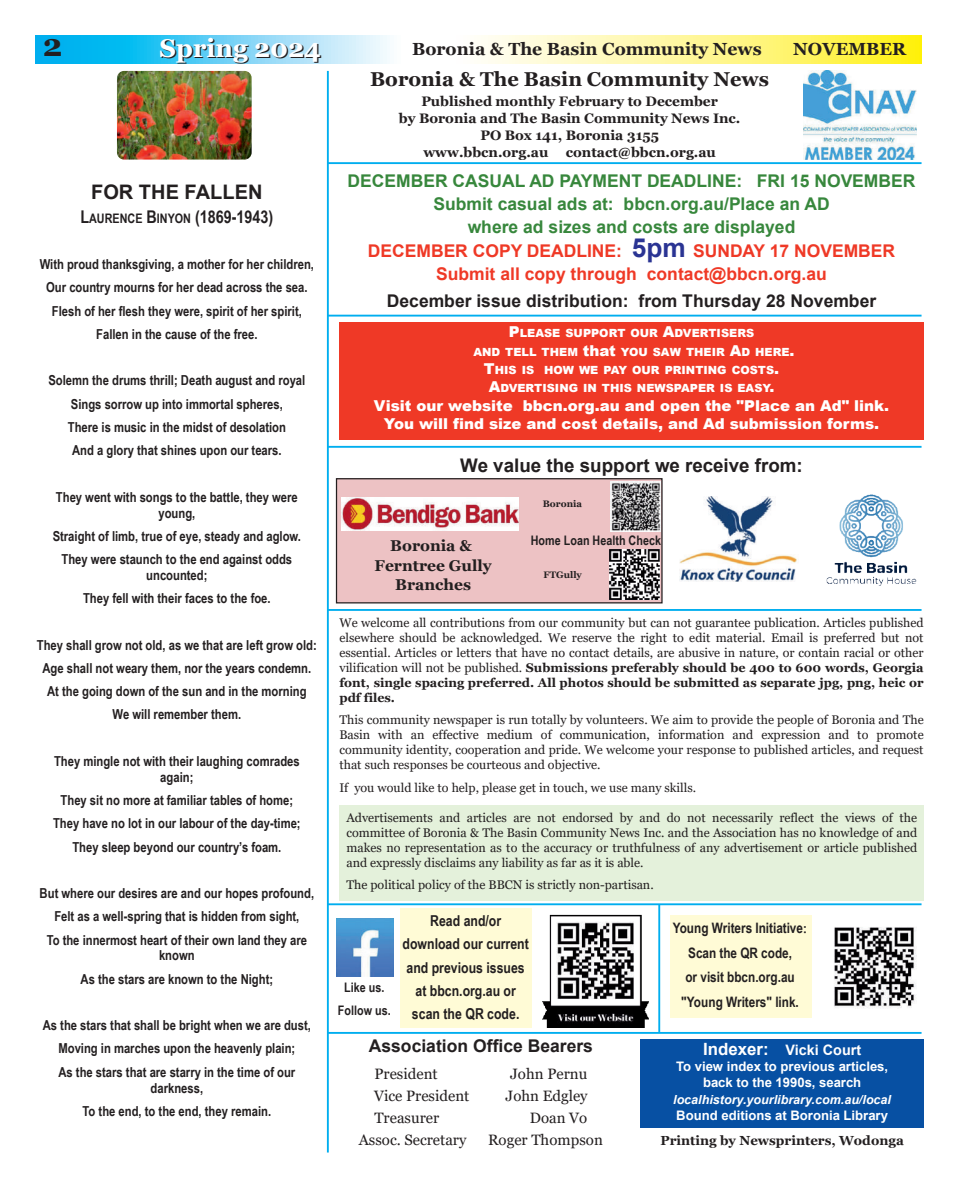
<style>
.page{position:relative;width:957px;height:1188px;background:#fff}
.page>*{position:absolute;margin:0;border:0;box-sizing:border-box;transform-origin:0 0}
.t1{font:700 31.25px "Georgia";color:#231f20}
.t2{font:700 25.62px "Georgia";color:#231f20}
.t3{font:700 20px "Georgia";color:#231f20}
.t4{font:700 20px "Arial";letter-spacing:.005em;color:#231f20}
.t5{font:700 18.75px "Arial";color:#231f20}
.t6{font:700 17.5px/23.2px "Arial";color:#37873c;text-align:center}
.t7{font:700 17.5px "Arial";color:#231f20}
.t8{font:700 17.5px "Georgia";color:#231f20}
.t9{font:700 17.5px "Arial Narrow";color:#231f20}
.t10{font:700 15.62px/19.5px "Georgia";color:#231f20;text-align:center}
.t11{font:900 15px/18.2px "Arial";color:#fff;text-align:center}
.t12{font:15px "Georgia";color:#231f20}
.t13{font:700 15px/23.2px "Arial Narrow";color:#231f20;text-align:center}
.t14{font:700 14.38px/24.5px "Arial Narrow";color:#231f20;text-align:center}
.t15{font:700 14.38px "Arial";color:#fff}
.t16{font:700 13.75px/23.2px "Arial Narrow";color:#231f20;text-align:center}
.t17{font:700 13.75px "Georgia";color:#231f20}
.t18{font:700 13.12px/16.2px "Arial";color:#fff;text-align:center}
.t19{font:700 13.12px/23.2px "Arial Narrow";color:#231f20;text-align:center}
.t20{font:700 13.12px "Georgia";color:#231f20}
.t21{font:12.5px/15px "Georgia";color:#231f20;text-align:justify}
.t22{font:italic 700 12.5px "Arial";letter-spacing:.005em;color:#fff}
.t23{font:900 11.25px/18.2px "Arial";color:#fff;text-align:center}
.t24{font:700 9.38px "Georgia";letter-spacing:.005em;color:#231f20}
.s1{font-size:13.12px}
.s2{color:#ef3926}
.s3{font-size:26.25px;color:#2a3493}
.s4{font-size:15px}
.s5{font-weight:700}
.s6{font-family:"Georgia";font-weight:400}
.s7{font-size:16.88px}
</style>
<div class="page">
<svg style="left:35px;top:35px;width:886px;height:29px;background:#c0e7c3"></svg>
<div style="left:336px;top:478px;width:326px;height:124px;background:#edc2c4"></div>
<div style="left:336px;top:478px;width:326px;height:125px;border:1px solid #231f20"></div>
<img style="left:803px;top:71px;width:113px;height:88px">
<hr style="left:328px;top:1031px;width:593px;height:2px;background:#00aeef">
<hr style="left:328px;top:162px;width:593px;height:2px;background:#00aeef">
<hr style="left:328px;top:314px;width:593px;height:2px;background:#00aeef">
<div style="left:339px;top:322px;width:585px;height:117px;background:#ef3926"></div>
<hr style="left:328px;top:446px;width:593px;height:1px;background:#00aeef">
<hr style="left:327px;top:71px;width:2px;height:1081px;background:#00aeef">
<div style="left:339px;top:804px;width:585px;height:96px;background:#e4f1db"></div>
<hr style="left:328px;top:609px;width:593px;height:1px;background:#00aeef">
<hr style="left:328px;top:903px;width:593px;height:1px;background:#00aeef">
<div style="left:641px;top:1038px;width:283px;height:89px;background:#0750a3"></div>
<img style="left:341px;top:497px;width:177px;height:33px">
<img style="left:679px;top:496px;width:118px;height:85px">
<img style="left:826px;top:494px;width:91px;height:92px">
<img style="left:611px;top:482px;width:49px;height:49px">
<img style="left:609px;top:549px;width:50px;height:50px">
<img style="left:337px;top:918px;width:57px;height:57px">
<div style="left:400px;top:907px;width:131px;height:120px;background:#fffbd6"></div>
<img style="left:542px;top:914px;width:106px;height:112px">
<div style="left:670px;top:915px;width:141px;height:102px;background:#fffbd6"></div>
<hr style="left:658px;top:904px;width:2px;height:127px;background:#00aeef">
<img style="left:834px;top:927px;width:83px;height:82px">
<img style="left:117px;top:71px;width:135px;height:88px;border-radius:7px">
<h1 class="t1" style="left:43px;top:27px;width:21px">2</h1>
<h2 class="t2" style="left:161px;top:35px;width:163px">Spring 2024</h2>
<h3 class="t8" style="left:412px;top:39px;width:351px">Boronia &amp; The Basin Community News</h3>
<h3 class="t8" style="left:793px;top:39px;width:114px">NOVEMBER</h3>
<h3 class="t4" style="left:91px;top:181px;width:173px">FOR THE FALLEN</h3>
<h3 class="t9" style="left:80px;top:206px;width:194px">L<span class="s1">AURENCE</span> B<span class="s1">INYON</span> (1869-1943)</h3>
<p class="t16" style="left:40px;top:252px;width:276px">With proud thanksgiving, a mother for her children, Our country mourns for her dead across the sea.<br>Flesh of her flesh they were, spirit of her spirit, Fallen in the cause of the free.</p>
<p class="t16" style="left:48px;top:368px;width:258px">Solemn the drums thrill; Death august and royal Sings sorrow up into immortal spheres,<br>There is music in the midst of desolation<br>And a glory that shines upon our tears.</p>
<p class="t16" style="left:56px;top:488px;width:243px;line-height:15.8px">They went with songs to the battle, they were young,</p>
<p class="t16" style="left:53px;top:524px;width:250px">Straight of limb, true of eye, steady and aglow.<br>They were staunch to the end against odds</p>
<p class="t16" style="left:83px;top:563px;width:189px">uncounted;<br>They fell with their faces to the foe.</p>
<p class="t16" style="left:37px;top:632px;width:281px">They shall grow not old, as we that are left grow old:<br>Age shall not weary them, nor the years condemn.<br>At the going down of the sun and in the morning<br>We will remember them.</p>
<p class="t16" style="left:54px;top:752px;width:247px;line-height:15.8px">They mingle not with their laughing comrades again;</p>
<p class="t16" style="left:53px;top:788px;width:249px">They sit no more at familiar tables of home;<br>They have no lot in our labour of the day-time;<br>They sleep beyond our country’s foam.</p>
<p class="t16" style="left:40px;top:881px;width:276px">But where our desires are and our hopes profound,<br>Felt as a well-spring that is hidden from sight,<br>To the innermost heart of their own land they are</p>
<p class="t16" style="left:81px;top:943px;width:194px">known<br>As the stars are known to the Night;</p>
<p class="t16" style="left:43px;top:1013px;width:270px">As the stars that shall be bright when we are dust,<br>Moving in marches upon the heavenly plain;<br>As the stars that are starry in the time of our</p>
<p class="t16" style="left:83px;top:1075px;width:190px">darkness,<br>To the end, to the end, they remain.</p>
<h3 class="t3" style="left:370px;top:68px;width:400px">Boronia &amp; The Basin Community News</h3>
<p class="t17" style="left:421px;top:94px;width:298px">Published monthly February to December</p>
<p class="t17" style="left:399px;top:111px;width:343px">by Boronia and The Basin Community News Inc.</p>
<p class="t17" style="left:480px;top:128px;width:180px">PO Box 141, Boronia 3155</p>
<p class="t17" style="left:423px;top:145px;width:126px">www.bbcn.org.au</p>
<p class="t17" style="left:566px;top:145px;width:152px">contact@bbcn.org.au</p>
<h3 class="t6" style="left:348px;top:169px;width:569px">DECEMBER CASUAL AD PAYMENT DEADLINE: FRI 15 NOVEMBER Submit casual ads at: bbcn.org.au/Place an AD<br>where ad sizes and costs are displayed<br><span class="s2">DECEMBER COPY DEADLINE:</span> <span class="s3">5pm</span> <span class="s2">SUNDAY 17 NOVEMBER Submit all copy through contact@bbcn.org.au</span></h3>
<h3 class="t7" style="left:387px;top:291px;width:491px">December issue distribution: from Thursday 28 November</h3>
<p class="t23" style="left:473px;top:324px;width:322px"><span class="s4">P</span>LEASE SUPPORT OUR <span class="s4">A</span>DVERTISERS<br>AND TELL THEM <span class="s4">that</span> YOU SAW THEIR <span class="s4">A</span>D HERE<span class="s4">.<br>T</span>HIS IS HOW WE PAY OUR PRINTING COSTS<span class="s4">.<br>A</span>DVERTISING IN THIS NEWSPAPER IS EASY<span class="s4">.</span></p>
<p class="t11" style="left:374px;top:395px;width:517px">Visit our website bbcn.org.au and open the "Place an Ad" link.<br>You will find size and cost details, and Ad submission forms.</p>
<h3 class="t5" style="left:460px;top:454px;width:344px">We value the support we receive from:</h3>
<p class="t24" style="left:543px;top:498px;width:41px">Boronia</p>
<p class="t10" style="left:374px;top:536px;width:119px">Boronia &amp;<br>Ferntree Gully<br>Branches</p>
<p class="t19" style="left:531px;top:528px;width:132px">Home Loan Health Check</p>
<p class="t24" style="left:543px;top:569px;width:40px">FTGully</p>
<p class="t21" style="left:339px;top:614px;width:586px">We welcome all contributions from our community but can not guarantee publication. Articles published elsewhere should be acknowledged. We reserve the right to edit material. Email is preferred but not essential. Articles or letters that have no contact details, are abusive in nature, or contain racial or other vilification will not be published. <span class="s5">Submissions preferably should be 400 to 600 words, Georgia font, single spacing preferred. All photos should be submitted as separate jpg, png, heic or pdf files.</span></p>
<p class="t21" style="left:339px;top:712px;width:586px">This community newspaper is run totally by volunteers. We aim to provide the people of Boronia and The Basin with an effective medium of communication, information and expression and to promote community identity, cooperation and pride. We welcome your response to published articles, and request that such responses be courteous and objective.</p>
<p class="t21" style="left:339px;top:779px;width:358px">If you would like to help, please get in touch, we use many skills.</p>
<p class="t21" style="left:346px;top:809px;width:572px">Advertisements and articles are not endorsed by and do not necessarily reflect the views of the committee of Boronia &amp; The Basin Community News Inc. and the Association has no knowledge of and makes no representation as to the accuracy or truthfulness of any advertisement or article published and expressly disclaims any liability as far as it is able.</p>
<p class="t21" style="left:346px;top:877px;width:309px">The political policy of the BBCN is strictly non-partisan.</p>
<p class="t19" style="left:338px;top:975px;width:54px">Like us.<br>Follow us.</p>
<p class="t13" style="left:402px;top:908px;width:128px">Read and/or download our current and previous issues at bbcn.org.au or scan the QR code.</p>
<p class="t14" style="left:672px;top:915px;width:136px">Young Writers Initiative<span class="s6">:<br></span>Scan the QR code,<br>or visit bbcn.org.au "Young Writers" link.</p>
<h3 class="t7" style="left:369px;top:1035px;width:226px">Association Office Bearers</h3>
<p class="t12" style="left:374px;top:1064px;width:65px">President</p>
<p class="t12" style="left:510px;top:1064px;width:79px">John Pernu</p>
<p class="t12" style="left:374px;top:1087px;width:97px">Vice President</p>
<p class="t12" style="left:505px;top:1087px;width:84px">John Edgley</p>
<p class="t12" style="left:374px;top:1109px;width:66px">Treasurer</p>
<p class="t12" style="left:530px;top:1109px;width:59px">Doan Vo</p>
<p class="t12" style="left:359px;top:1131px;width:109px">Assoc. Secretary</p>
<p class="t12" style="left:488px;top:1131px;width:116px">Roger Thompson</p>
<p class="t15" style="left:703px;top:1041px;width:160px"><span class="s7">Indexer:</span> Vicki Court</p>
<p class="t18" style="left:676px;top:1058px;width:213px">To view index to previous articles, back to the 1990s, search</p>
<p class="t22" style="left:673px;top:1091px;width:219px">localhistory.yourlibrary.com.au/local</p>
<p class="t18" style="left:676px;top:1106px;width:213px">Bound editions at Boronia Library</p>
<p class="t20" style="left:660px;top:1132px;width:245px">Printing by Newsprinters, Wodonga</p>
</div>
